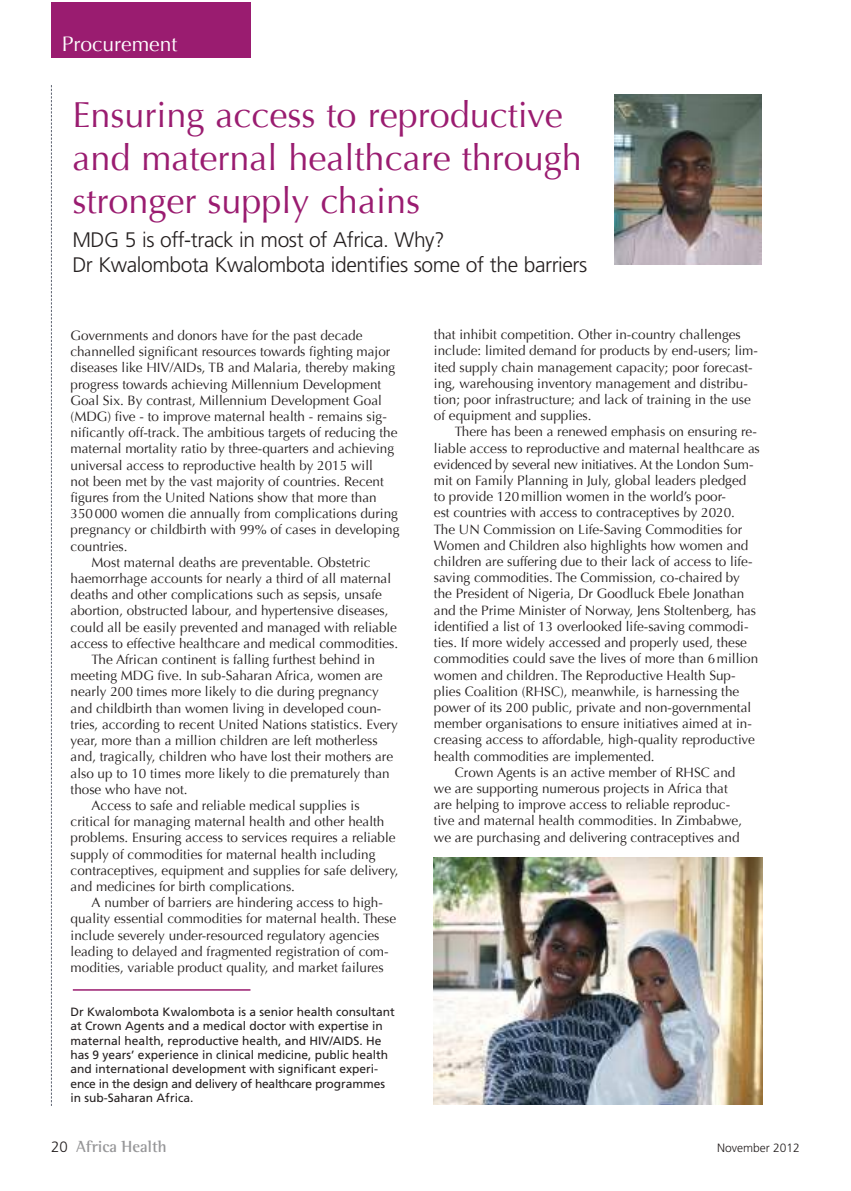
<style>
.page{position:relative;width:851px;height:1191px;background:#fff}
.page>*{position:absolute;margin:0;border:0;box-sizing:border-box;transform-origin:0 0}
.t1{font:36px/43.2px "Optima";color:#9a1c70}
.t2{font:300 21px/25.2px "Frutiger LT Std";letter-spacing:-.02em;color:#241f1f}
.t3{font:21px "Optima";color:#fff}
.t4{font:700 16.5px "Rotis Semi Serif";color:#969698}
.t5{font:13.5px/16.2px "Optima";color:#241f1f}
.t6{font:13.5px "Optima";letter-spacing:-.02em;color:#241f1f}
.t7{font:12px/14.4px "Frutiger LT Std";color:#241f1f}
.t8{font:300 12px "Frutiger LT Std";color:#241f1f}
.s1{font-family:"Frutiger LT Std";font-weight:300;font-size:15px;color:#241f1f}
</style>
<div class="page">
<div style="left:51px;top:2px;width:200px;height:56px;background:#9a1c70"></div>
<svg style="left:51px;top:85px;width:1px;height:1021px"></svg>
<hr style="left:73px;top:989px;width:177px;height:1px;background:#9a1c70">
<img style="left:614px;top:94px;width:147px;height:170px">
<img style="left:434px;top:857px;width:328px;height:247px">
<h2 class="t3" style="left:62px;top:32px;width:117px">Procurement</h2>
<h1 class="t1" style="left:72px;top:93px;width:511px">Ensuring access to reproductive and maternal healthcare through stronger supply chains</h1>
<h2 class="t2" style="left:72px;top:227px;width:516px">MDG 5 is off-track in most of Africa. Why?<br>Dr Kwalombota Kwalombota identifies some of the barriers</h2>
<p class="t5" style="left:71px;top:327px;width:293px">Governments and donors have for the past decade</p>
<p class="t5" style="left:71px;top:344px;width:321px">channelled significant resources towards fighting major</p>
<p class="t5" style="left:71px;top:360px;width:326px">diseases like HIV/AIDs, TB and Malaria, thereby making</p>
<p class="t5" style="left:71px;top:376px;width:312px">progress towards achieving Millennium Development</p>
<p class="t5" style="left:71px;top:392px;width:313px">Goal Six. By contrast, Millennium Development Goal</p>
<p class="t5" style="left:71px;top:408px;width:318px">(MDG) five - to improve maternal health - remains sig-</p>
<p class="t5" style="left:71px;top:425px;width:328px">nificantly off-track. The ambitious targets of reducing the</p>
<p class="t5" style="left:71px;top:441px;width:325px">maternal mortality ratio by three-quarters and achieving</p>
<p class="t5" style="left:71px;top:457px;width:304px">universal access to reproductive health by 2015 will</p>
<p class="t5" style="left:71px;top:473px;width:315px">not been met by the vast majority of countries. Recent</p>
<p class="t5" style="left:71px;top:489px;width:307px">figures from the United Nations show that more than</p>
<p class="t5" style="left:71px;top:506px;width:329px">350000 women die annually from complications during</p>
<p class="t5" style="left:71px;top:522px;width:330px">pregnancy or childbirth with 99% of cases in developing</p>
<p class="t5" style="left:71px;top:538px;width:59px">countries.</p>
<p class="t5" style="left:92px;top:554px;width:280px">Most maternal deaths are preventable. Obstetric</p>
<p class="t5" style="left:71px;top:570px;width:322px">haemorrhage accounts for nearly a third of all maternal</p>
<p class="t5" style="left:71px;top:587px;width:313px">deaths and other complications such as sepsis, unsafe</p>
<p class="t5" style="left:71px;top:603px;width:319px">abortion, obstructed labour, and hypertensive diseases,</p>
<p class="t5" style="left:71px;top:619px;width:328px">could all be easily prevented and managed with reliable</p>
<p class="t5" style="left:71px;top:635px;width:329px">access to effective healthcare and medical commodities.</p>
<p class="t5" style="left:92px;top:651px;width:285px">The African continent is falling furthest behind in</p>
<p class="t5" style="left:71px;top:668px;width:313px">meeting MDG five. In sub-Saharan Africa, women are</p>
<p class="t5" style="left:71px;top:684px;width:310px">nearly 200 times more likely to die during pregnancy</p>
<p class="t5" style="left:71px;top:700px;width:312px">and childbirth than women living in developed coun-</p>
<p class="t5" style="left:71px;top:716px;width:328px">tries, according to recent United Nations statistics. Every</p>
<p class="t5" style="left:71px;top:732px;width:308px">year, more than a million children are left motherless</p>
<p class="t5" style="left:71px;top:749px;width:324px">and, tragically, children who have lost their mothers are</p>
<p class="t5" style="left:71px;top:765px;width:320px">also up to 10 times more likely to die prematurely than</p>
<p class="t5" style="left:71px;top:781px;width:119px">those who have not.</p>
<p class="t5" style="left:92px;top:797px;width:269px">Access to safe and reliable medical supplies is</p>
<p class="t5" style="left:71px;top:813px;width:315px">critical for managing maternal health and other health</p>
<p class="t5" style="left:71px;top:830px;width:326px">problems. Ensuring access to services requires a reliable</p>
<p class="t5" style="left:71px;top:846px;width:306px">supply of commodities for maternal health including</p>
<p class="t5" style="left:71px;top:862px;width:329px">contraceptives, equipment and supplies for safe delivery,</p>
<p class="t5" style="left:71px;top:878px;width:226px">and medicines for birth complications.</p>
<p class="t5" style="left:92px;top:894px;width:293px">A number of barriers are hindering access to high-</p>
<p class="t5" style="left:71px;top:911px;width:327px">quality essential commodities for maternal health. These</p>
<p class="t5" style="left:71px;top:927px;width:310px">include severely under-resourced regulatory agencies</p>
<p class="t5" style="left:71px;top:943px;width:319px">leading to delayed and fragmented registration of com-</p>
<p class="t5" style="left:71px;top:959px;width:314px">modities, variable product quality, and market failures</p>
<p class="t7" style="left:71px;top:1004px;width:326px">Dr Kwalombota Kwalombota is a senior health consultant at Crown Agents and a medical doctor with expertise in maternal health, reproductive health, and HIV/AIDS. He has 9 years’ experience in clinical medicine, public health and international development with significant experi&shy;ence in the design and delivery of healthcare programmes in sub-Saharan Africa.</p>
<p class="t5" style="left:434px;top:327px;width:325px">that inhibit competition. Other in-country challenges include: limited demand for products by end-users; lim&shy;ited supply chain management capacity; poor forecast&shy;ing, warehousing inventory management and distribu&shy;tion; poor infrastructure; and lack of training in the use of equipment and supplies.</p>
<p class="t5" style="left:455px;top:424px;width:303px">There has been a renewed emphasis on ensuring re-</p>
<p class="t5" style="left:434px;top:440px;width:327px">liable access to reproductive and maternal healthcare as</p>
<p class="t6" style="left:434px;top:456px;width:321px">evidenced by several new initiatives. At the London Sum-</p>
<p class="t5" style="left:434px;top:472px;width:314px">mit on Family Planning in July, global leaders pledged</p>
<p class="t5" style="left:434px;top:489px;width:293px">to provide 120million women in the world’s poor-</p>
<p class="t5" style="left:434px;top:505px;width:302px">est countries with access to contraceptives by 2020.</p>
<p class="t5" style="left:434px;top:521px;width:310px">The UN Commission on Life-Saving Commodities for</p>
<p class="t5" style="left:434px;top:537px;width:316px">Women and Children also highlights how women and</p>
<p class="t5" style="left:434px;top:553px;width:320px">children are suffering due to their lack of access to life-</p>
<p class="t5" style="left:434px;top:570px;width:307px">saving commodities. The Commission, co-chaired by</p>
<p class="t5" style="left:434px;top:586px;width:312px">the President of Nigeria, Dr Goodluck Ebele Jonathan</p>
<p class="t5" style="left:434px;top:602px;width:324px">and the Prime Minister of Norway, Jens Stoltenberg, has</p>
<p class="t5" style="left:434px;top:618px;width:316px">identified a list of 13 overlooked life-saving commodi-</p>
<p class="t5" style="left:434px;top:634px;width:314px">ties. If more widely accessed and properly used, these</p>
<p class="t5" style="left:434px;top:651px;width:326px">commodities could save the lives of more than 6million</p>
<p class="t5" style="left:434px;top:667px;width:303px">women and children. The Reproductive Health Sup-</p>
<p class="t5" style="left:434px;top:683px;width:307px">plies Coalition (RHSC), meanwhile, is harnessing the</p>
<p class="t5" style="left:434px;top:699px;width:319px">power of its 200 public, private and non-governmental</p>
<p class="t5" style="left:434px;top:715px;width:319px">member organisations to ensure initiatives aimed at in-</p>
<p class="t5" style="left:434px;top:732px;width:322px">creasing access to affordable, high-quality reproductive</p>
<p class="t5" style="left:434px;top:748px;width:222px">health commodities are implemented.</p>
<p class="t5" style="left:455px;top:764px;width:282px">Crown Agents is an active member of RHSC and</p>
<p class="t5" style="left:434px;top:780px;width:295px">we are supporting numerous projects in Africa that</p>
<p class="t5" style="left:434px;top:796px;width:298px">are helping to improve access to reliable reproduc-</p>
<p class="t5" style="left:434px;top:813px;width:309px">tive and maternal health commodities. In Zimbabwe,</p>
<p class="t5" style="left:434px;top:829px;width:307px">we are purchasing and delivering contraceptives and</p>
<p class="t4" style="left:51px;top:1137px;width:117px"><span class="s1">20</span> Africa Health</p>
<p class="t8" style="left:717px;top:1141px;width:84px">November 2012</p>
</div>
